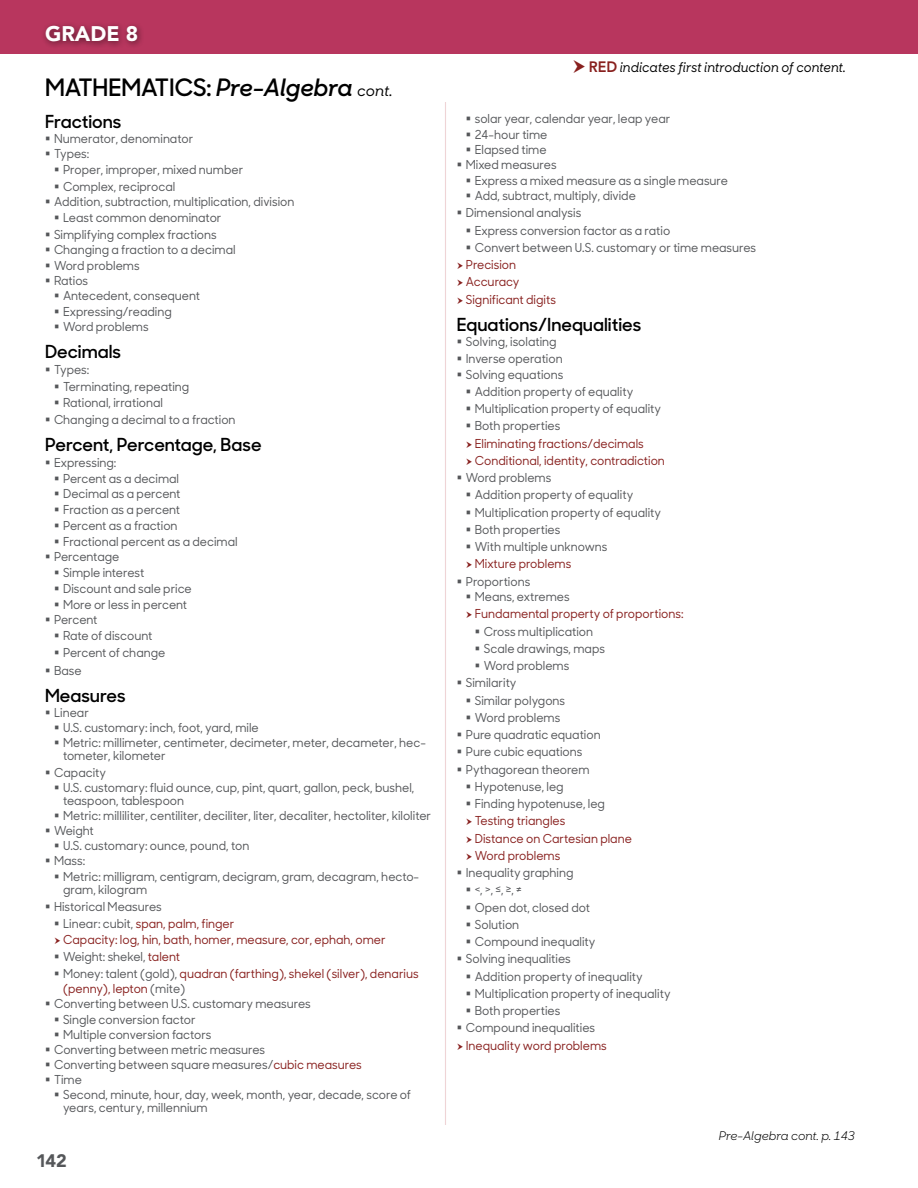
<style>
.page{position:relative;width:918px;height:1188px;background:#fff}
.page>*{position:absolute;margin:0;border:0;box-sizing:border-box;transform-origin:0 0}
.SS_Subjects_Subheads{font:600 24px "Sharp Sans No 1";color:#000}
.t1{font:900 21px "Avenir LT Std";color:#fff}
.SS_Subhead_under_ite{font:600 18px "Sharp Sans No 1";color:#000}
.t2{font:900 18px "Avenir LT Std";color:#55575a}
.SS_Introduction_to_c{font:italic 500 13.5px "Sharp Sans No 1";color:#000;scale:.95 1}
.t3{font:500 12.3px/13.2px "Sharp Sans No 1";color:#55575a;scale:.95 1}
.t4{font:500 12.3px/15px "Sharp Sans No 1";color:#88201e;scale:.95 1}
.SS_Item_cont__on_nex{font:italic 12px "Sharp Sans No 1";color:#000}
.s1{font-style:italic}
.s2{font-weight:500;font-style:italic;font-size:15px}
.s3{color:#55575a}
.s4{color:#88201e}
.s5{font-family:"Avenir LT Std";font-weight:800;font-style:normal;font-size:15px;color:#88201e}
</style>
<div class="page">
<hr style="left:445px;top:102px;width:1px;height:1023px;background:#efd4d6">
<div style="left:0;top:0;width:918px;height:54px;background:#b8365e"></div>
<div style="left:41px;top:21px;width:104px;height:28px;background:#000;opacity:.5"></div>
<h2 class="t1" style="left:45px;top:20px;width:95px">GRADE 8</h2>
<p class="SS_Subjects_Subheads" style="left:45px;top:68px;width:349px">MATHEMATICS: <span class="s1">Pre-Algebra</span> <span class="s2">cont.</span></p>
<p class="SS_Subhead_under_ite" style="left:45px;top:107px;width:78px">Fractions</p>
<p class="t3" style="left:54px;top:131px;width:148px">Numerator, denominator</p>
<p class="t3" style="left:54px;top:147px;width:39px">Types:</p>
<p class="t3" style="left:63px;top:162px;width:191px">Proper, improper, mixed number</p>
<p class="t3" style="left:63px;top:179px;width:120px">Complex, reciprocal</p>
<p class="t3" style="left:54px;top:195px;width:255px">Addition, subtraction, multiplication, division</p>
<p class="t3" style="left:63px;top:210px;width:168px">Least common denominator</p>
<p class="t3" style="left:54px;top:227px;width:173px">Simplifying complex fractions</p>
<p class="t3" style="left:54px;top:243px;width:193px">Changing a fraction to a decimal</p>
<p class="t3" style="left:54px;top:258px;width:92px">Word problems</p>
<p class="t3" style="left:54px;top:273px;width:37px">Ratios</p>
<p class="t3" style="left:63px;top:289px;width:146px">Antecedent, consequent</p>
<p class="t3" style="left:63px;top:304px;width:116px">Expressing/reading</p>
<p class="t3" style="left:63px;top:320px;width:92px">Word problems</p>
<p class="SS_Subhead_under_ite" style="left:45px;top:338px;width:78px">Decimals</p>
<p class="t3" style="left:54px;top:362px;width:39px">Types:</p>
<p class="t3" style="left:63px;top:380px;width:134px">Terminating, repeating</p>
<p class="t3" style="left:63px;top:395px;width:107px">Rational, irrational</p>
<p class="t3" style="left:54px;top:413px;width:193px">Changing a decimal to a fraction</p>
<p class="SS_Subhead_under_ite" style="left:45px;top:431px;width:218px">Percent, Percentage, Base</p>
<p class="t3" style="left:54px;top:455px;width:67px">Expressing:</p>
<p class="t3" style="left:63px;top:471px;width:124px">Percent as a decimal</p>
<p class="t3" style="left:63px;top:487px;width:125px">Decimal as a percent</p>
<p class="t3" style="left:63px;top:503px;width:125px">Fraction as a percent</p>
<p class="t3" style="left:63px;top:518px;width:122px">Percent as a fraction</p>
<p class="t3" style="left:63px;top:534px;width:185px">Fractional percent as a decimal</p>
<p class="t3" style="left:54px;top:550px;width:70px">Percentage</p>
<p class="t3" style="left:63px;top:566px;width:87px">Simple interest</p>
<p class="t3" style="left:63px;top:581px;width:137px">Discount and sale price</p>
<p class="t3" style="left:63px;top:597px;width:132px">More or less in percent</p>
<p class="t3" style="left:54px;top:613px;width:47px">Percent</p>
<p class="t3" style="left:63px;top:629px;width:96px">Rate of discount</p>
<p class="t3" style="left:63px;top:646px;width:109px">Percent of change</p>
<p class="t3" style="left:54px;top:663px;width:31px">Base</p>
<p class="SS_Subhead_under_ite" style="left:45px;top:681px;width:82px">Measures</p>
<p class="t3" style="left:54px;top:705px;width:38px">Linear</p>
<p class="t3" style="left:63px;top:720px;width:208px">U.S. customary: inch, foot, yard, mile</p>
<p class="t3" style="left:63px;top:735px;width:384px">Metric: millimeter, centimeter, decimeter, meter, decameter, hec&shy;tometer, kilometer</p>
<p class="t3" style="left:54px;top:765px;width:56px">Capacity</p>
<p class="t3" style="left:63px;top:780px;width:371px">U.S. customary: fluid ounce, cup, pint, quart, gallon, peck, bushel, teaspoon, tablespoon</p>
<p class="t3" style="left:63px;top:809px;width:389px">Metric: milliliter, centiliter, deciliter, liter, decaliter, hectoliter, kiloliter</p>
<p class="t3" style="left:54px;top:824px;width:43px">Weight</p>
<p class="t3" style="left:63px;top:839px;width:198px">U.S. customary: ounce, pound, ton</p>
<p class="t3" style="left:54px;top:854px;width:34px">Mass:</p>
<p class="t3" style="left:63px;top:869px;width:376px">Metric: milligram, centigram, decigram, gram, decagram, hecto&shy;gram, kilogram</p>
<p class="t3" style="left:54px;top:899px;width:115px">Historical Measures</p>
<p class="t4" style="left:63px;top:915px;width:182px"><span class="s3">Linear: cubit,</span> span, palm, finger</p>
<p class="t4" style="left:63px;top:932px;width:341px">Capacity: log, hin, bath, homer, measure, cor, ephah, omer</p>
<p class="t3" style="left:63px;top:950px;width:125px">Weight: shekel, <span class="s4">talent</span></p>
<p class="t4" style="left:63px;top:966px;width:376px"><span class="s3">Money: talent (gold),</span> quadran (farthing), shekel (silver), denarius (penny), lepton <span class="s3">(mite)</span></p>
<p class="t3" style="left:54px;top:997px;width:272px">Converting between U.S. customary measures</p>
<p class="t3" style="left:63px;top:1012px;width:141px">Single conversion factor</p>
<p class="t3" style="left:63px;top:1027px;width:158px">Multiple conversion factors</p>
<p class="t3" style="left:54px;top:1042px;width:224px">Converting between metric measures</p>
<p class="t3" style="left:54px;top:1057px;width:325px">Converting between square measures/<span class="s4">cubic measures</span></p>
<p class="t3" style="left:54px;top:1072px;width:31px">Time</p>
<p class="t3" style="left:63px;top:1087px;width:368px">Second, minute, hour, day, week, month, year, decade, score of years, century, millennium</p>
<h3 class="t2" style="left:36px;top:1150px;width:32px">142</h3>
<p class="SS_Introduction_to_c" style="left:589px;top:57px;width:272px"><span class="s5">RED</span> indicates first introduction of content.</p>
<p class="t3" style="left:475px;top:112px;width:207px">solar year, calendar year, leap year</p>
<p class="t3" style="left:475px;top:127px;width:78px">24-hour time</p>
<p class="t3" style="left:475px;top:142px;width:77px">Elapsed time</p>
<p class="t3" style="left:466px;top:158px;width:97px">Mixed measures</p>
<p class="t3" style="left:475px;top:173px;width:268px">Express a mixed measure as a single measure</p>
<p class="t3" style="left:475px;top:189px;width:171px">Add, subtract, multiply, divide</p>
<p class="t3" style="left:466px;top:206px;width:123px">Dimensional analysis</p>
<p class="t3" style="left:475px;top:223px;width:207px">Express conversion factor as a ratio</p>
<p class="t3" style="left:475px;top:240px;width:298px">Convert between U.S. customary or time measures</p>
<p class="t4" style="left:466px;top:257px;width:55px">Precision</p>
<p class="t4" style="left:466px;top:274px;width:58px">Accuracy</p>
<p class="t4" style="left:466px;top:291px;width:97px">Significant digits</p>
<p class="SS_Subhead_under_ite" style="left:457px;top:310px;width:186px">Equations/Inequalities</p>
<p class="t3" style="left:466px;top:334px;width:97px">Solving, isolating</p>
<p class="t3" style="left:466px;top:352px;width:104px">Inverse operation</p>
<p class="t3" style="left:466px;top:367px;width:104px">Solving equations</p>
<p class="t3" style="left:475px;top:384px;width:168px">Addition property of equality</p>
<p class="t3" style="left:475px;top:402px;width:198px">Multiplication property of equality</p>
<p class="t3" style="left:475px;top:419px;width:92px">Both properties</p>
<p class="t4" style="left:475px;top:435px;width:179px">Eliminating fractions/decimals</p>
<p class="t4" style="left:475px;top:452px;width:202px">Conditional, identity, contradiction</p>
<p class="t3" style="left:466px;top:471px;width:92px">Word problems</p>
<p class="t3" style="left:475px;top:488px;width:168px">Addition property of equality</p>
<p class="t3" style="left:475px;top:505px;width:198px">Multiplication property of equality</p>
<p class="t3" style="left:475px;top:522px;width:92px">Both properties</p>
<p class="t3" style="left:475px;top:540px;width:141px">With multiple unknowns</p>
<p class="t4" style="left:475px;top:556px;width:103px">Mixture problems</p>
<p class="t3" style="left:466px;top:574px;width:69px">Proportions</p>
<p class="t3" style="left:475px;top:589px;width:102px">Means, extremes</p>
<p class="t4" style="left:475px;top:606px;width:221px">Fundamental property of proportions:</p>
<p class="t3" style="left:484px;top:624px;width:117px">Cross multiplication</p>
<p class="t3" style="left:484px;top:641px;width:129px">Scale drawings, maps</p>
<p class="t3" style="left:484px;top:658px;width:92px">Word problems</p>
<p class="t3" style="left:466px;top:676px;width:55px">Similarity</p>
<p class="t3" style="left:475px;top:693px;width:97px">Similar polygons</p>
<p class="t3" style="left:475px;top:710px;width:92px">Word problems</p>
<p class="t3" style="left:466px;top:727px;width:144px">Pure quadratic equation</p>
<p class="t3" style="left:466px;top:745px;width:124px">Pure cubic equations</p>
<p class="t3" style="left:466px;top:762px;width:132px">Pythagorean theorem</p>
<p class="t3" style="left:475px;top:779px;width:95px">Hypotenuse, leg</p>
<p class="t3" style="left:475px;top:796px;width:139px">Finding hypotenuse, leg</p>
<p class="t4" style="left:475px;top:813px;width:97px">Testing triangles</p>
<p class="t4" style="left:475px;top:830px;width:167px">Distance on Cartesian plane</p>
<p class="t4" style="left:475px;top:847px;width:92px">Word problems</p>
<p class="t3" style="left:466px;top:865px;width:115px">Inequality graphing</p>
<p class="t3" style="left:475px;top:883px;width:51px">&lt;, &gt;, ≤, ≥, ≠</p>
<p class="t3" style="left:475px;top:900px;width:123px">Open dot, closed dot</p>
<p class="t3" style="left:475px;top:917px;width:48px">Solution</p>
<p class="t3" style="left:475px;top:934px;width:129px">Compound inequality</p>
<p class="t3" style="left:466px;top:952px;width:112px">Solving inequalities</p>
<p class="t3" style="left:475px;top:969px;width:178px">Addition property of inequality</p>
<p class="t3" style="left:475px;top:986px;width:208px">Multiplication property of inequality</p>
<p class="t3" style="left:475px;top:1003px;width:92px">Both properties</p>
<p class="t3" style="left:466px;top:1021px;width:138px">Compound inequalities</p>
<p class="t4" style="left:466px;top:1037px;width:150px">Inequality word problems</p>
<p class="SS_Item_cont__on_nex" style="left:719px;top:1127px;width:138px">Pre-Algebra cont. p. 143</p>
</div>
